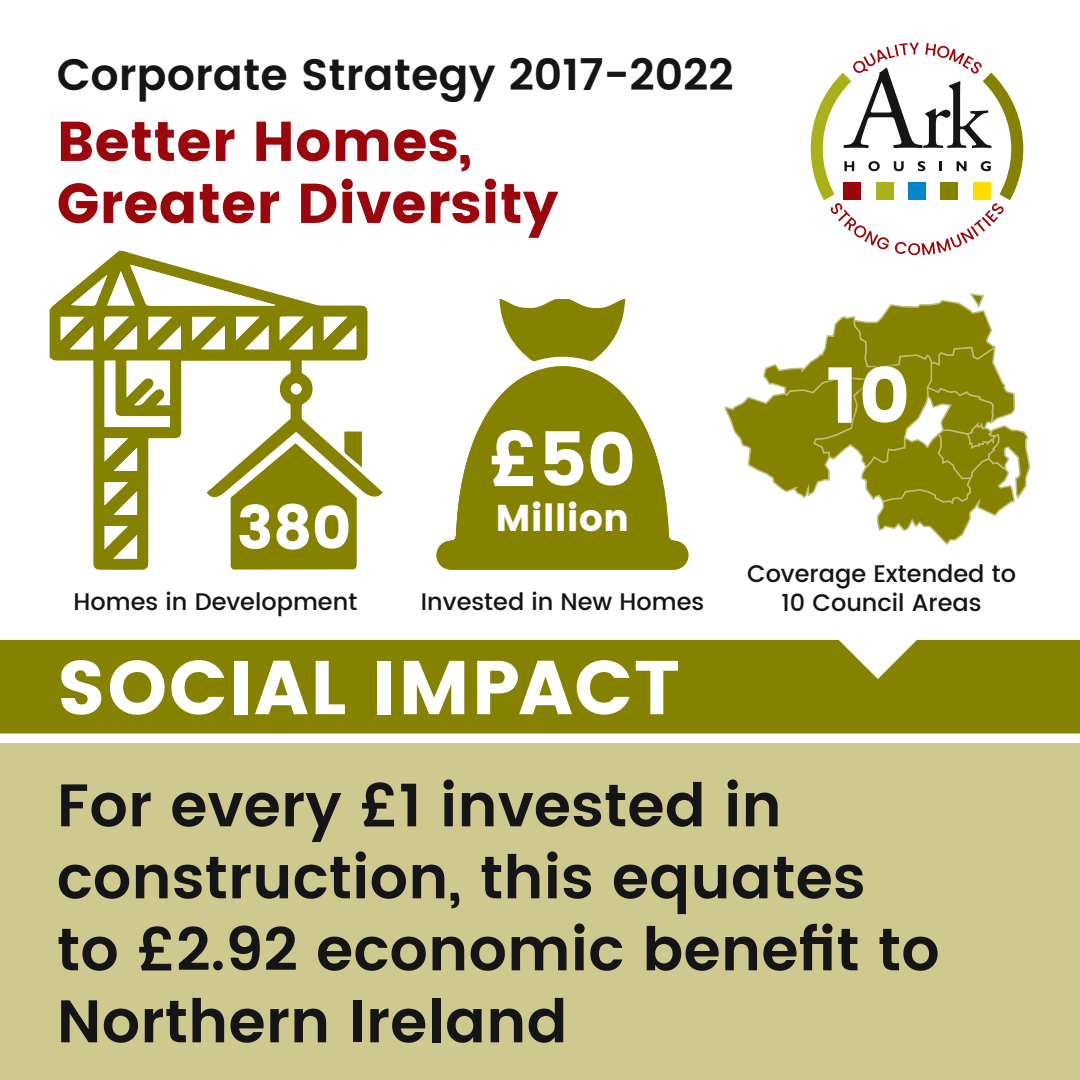
<style>
.page{position:relative;width:1080px;height:1080px;background:#fff}
.page>*{position:absolute;margin:0;border:0;box-sizing:border-box;transform-origin:0 0}
.t1{font:78.1px "Poppins";color:#fff}
.t2{font:76px "Poppins";letter-spacing:.02em;color:#fff}
.t3{font:74.7px "Poppins";color:#fff}
.t4{font:600 60px/72px "Poppins";color:#151416}
.t5{font:60px "Poppins";color:#fff}
.t6{font:56px/62px "Poppins";color:#9a060b}
.t7{font:600 44px "Poppins";color:#151416}
.t8{font:37.3px "Poppins";color:#fff}
.t9{font:500 24px "Poppins";color:#151416}
</style>
<div class="page">
<svg style="left:811px;top:43px;width:212px;height:212px"></svg>
<div style="left:876px;top:182px;width:17px;height:18px;background:#a9b118"></div>
<div style="left:908px;top:182px;width:18px;height:18px;background:#0085ca"></div>
<div style="left:940px;top:182px;width:18px;height:18px;background:#858101"></div>
<div style="left:973px;top:182px;width:17px;height:18px;background:#ffdc01"></div>
<div style="left:844px;top:182px;width:17px;height:18px;background:#9a060b"></div>
<svg style="left:50px;top:251px;width:317px;height:319px"></svg>
<svg style="left:105px;top:361px;width:65px;height:66px"></svg>
<svg style="left:71px;top:265px;width:204px;height:41px"></svg>
<svg style="left:236px;top:317px;width:33px;height:32px"></svg>
<svg style="left:61px;top:317px;width:32px;height:32px"></svg>
<svg style="left:324px;top:317px;width:32px;height:32px"></svg>
<svg style="left:280px;top:317px;width:32px;height:32px"></svg>
<svg style="left:105px;top:438px;width:32px;height:33px"></svg>
<svg style="left:105px;top:482px;width:32px;height:33px"></svg>
<svg style="left:192px;top:317px;width:33px;height:32px"></svg>
<svg style="left:148px;top:317px;width:33px;height:32px"></svg>
<svg style="left:104px;top:317px;width:33px;height:32px"></svg>
<svg style="left:105px;top:526px;width:32px;height:33px"></svg>
<div style="left:291px;top:384px;width:11px;height:10px;background:#fff;border-radius:50%"></div>
<svg style="left:207px;top:414px;width:176px;height:156px"></svg>
<div style="left:0;top:640px;width:1080px;height:93px;background:#858101"></div>
<div style="left:0;top:743px;width:1080px;height:337px;background:#cdc98f"></div>
<svg style="left:724px;top:293px;width:308px;height:393px"></svg>
<div style="left:822px;top:360px;width:91px;height:69px;background:#858101"></div>
<svg style="left:499px;top:299px;width:126px;height:62px"></svg>
<svg style="left:436px;top:366px;width:252px;height:204px;fill:#858101"></svg>
<p class="t7" style="left:57px;top:42px;width:679px">Corporate Strategy 2017-2022</p>
<p class="t6" style="left:57px;top:111px;width:503px">Better Homes,<br>Greater Diversity</p>
<p class="t5" style="left:237px;top:493px;width:116px">380</p>
<p class="t3" style="left:489px;top:416px;width:148px">£50</p>
<p class="t8" style="left:496px;top:496px;width:135px">Million</p>
<p class="t1" style="left:826px;top:350px;width:85px">10</p>
<p class="t9" style="left:747px;top:556px;width:270px">Coverage Extended to</p>
<p class="t9" style="left:74px;top:584px;width:285px">Homes in Development</p>
<p class="t9" style="left:421px;top:584px;width:285px">Invested in New Homes</p>
<p class="t9" style="left:782px;top:584px;width:202px">10 Council Areas</p>
<p class="t2" style="left:57px;top:644px;width:625px">SOCIAL IMPACT</p>
<p class="t4" style="left:57px;top:772px;width:885px">For every £1 invested in construction, this equates to £2.92 economic benefit to<br>Northern Ireland</p>
</div>
